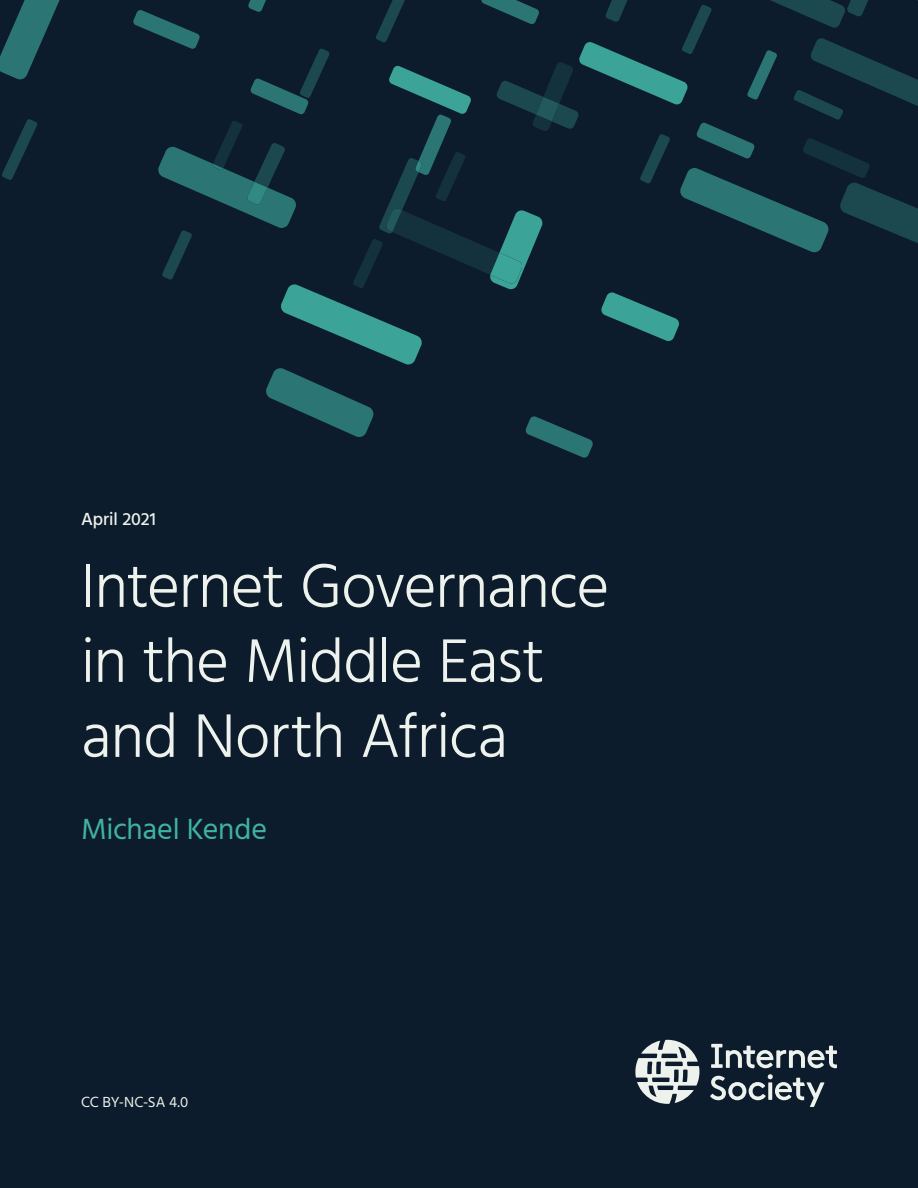
<style>
.page{position:relative;width:918px;height:1188px;background:#0c1c2c}
.page>*{position:absolute;margin:0;border:0;box-sizing:border-box;transform-origin:0 0}
.Cover_Title{font:300 63px/75px "Hind";letter-spacing:-.015em;color:#eef2ec}
.Cover_Title-2{font:30px "Hind";letter-spacing:-.01em;color:#40b2a4}
.Cover_Date{font:500 18px "Hind";letter-spacing:-.005em;color:#eef2ec}
.Footer_Text{font:15px "Hind";letter-spacing:-.015em;color:#eef2ec}
</style>
<div class="page">
<svg style="left:2px;top:114px;width:916px;height:129px"></svg>
<svg style="left:777px;top:114px;width:58px;height:118px"></svg>
<svg style="left:157px;top:147px;width:673px;height:311px"></svg>
<svg style="left:212px;top:164px;width:11px;height:6px"></svg>
<svg style="left:247px;top:182px;width:21px;height:23px"></svg>
<svg style="left:415px;top:158px;width:36px;height:17px"></svg>
<svg style="left:0;top:0;width:777px;height:158px"></svg>
<svg style="left:248px;top:0;width:140px;height:12px"></svg>
<svg style="left:280px;top:210px;width:400px;height:154px"></svg>
<svg style="left:490px;top:253px;width:33px;height:31px"></svg>
<svg style="left:388px;top:0;width:530px;height:114px"></svg>
<svg style="left:635px;top:1040px;width:202px;height:67px"></svg>
<p class="Cover_Date" style="left:81px;top:507px;width:76px">April 2021</p>
<p class="Cover_Title" style="left:81px;top:552px;width:530px">Internet Governance in the Middle East and North Africa</p>
<p class="Cover_Title-2" style="left:81px;top:809px;width:188px">Michael Kende</p>
<p class="Footer_Text" style="left:81px;top:1092px;width:109px">CC BY-NC-SA 4.0</p>
</div>
